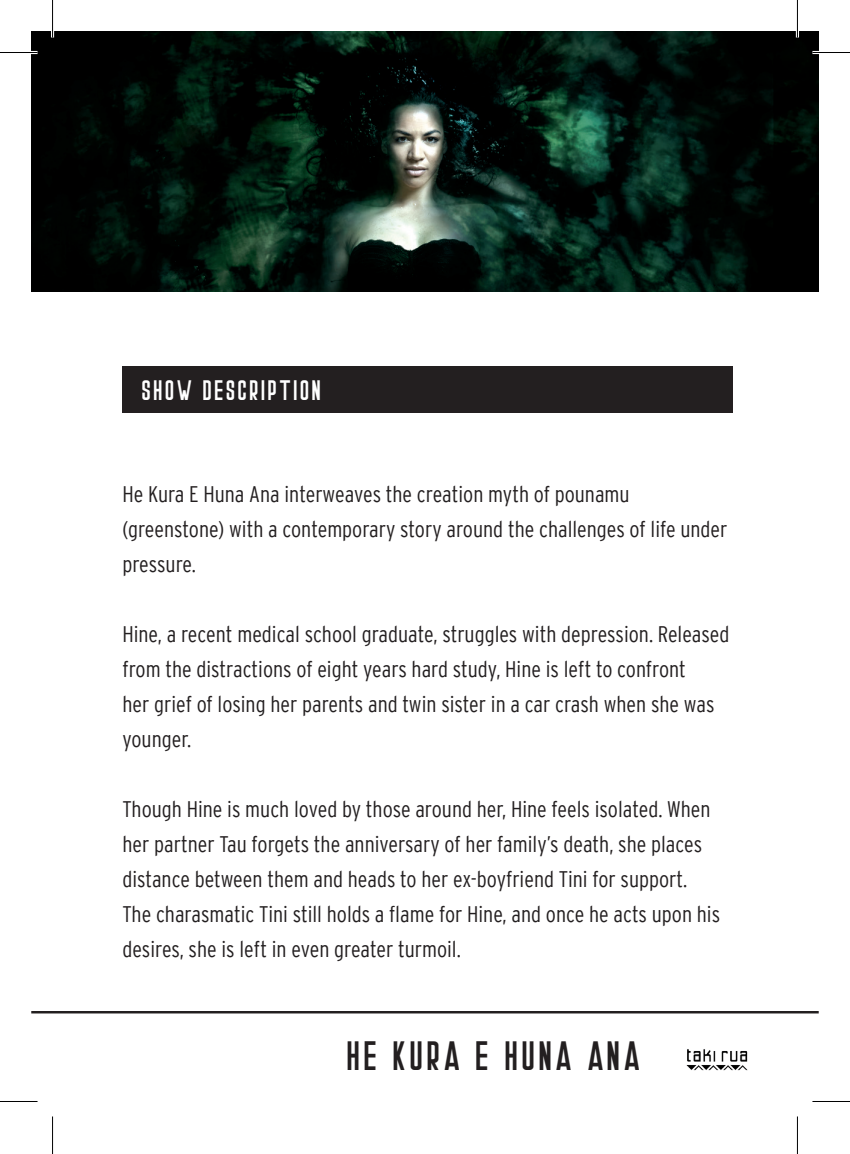
<style>
.page{position:relative;width:850px;height:1154px;background:#fff}
.page>*{position:absolute;margin:0;border:0;box-sizing:border-box;transform-origin:0 0}
.t1{font:40px "Stockport";color:#231f20}
.t2{font:27.5px "Stockport";color:#fff}
.t3{font:300 condensed 22.5px/35px "Interstate";color:#231f20}
</style>
<div class="page">
<hr style="left:31px;top:1011px;width:787px;height:2px;background:#231f20">
<img style="left:686px;top:1049px;width:62px;height:22px">
<div style="left:122px;top:366px;width:610px;height:47px;background:#231f20"></div>
<img style="left:31px;top:31px;width:787px;height:261px">
<hr style="left:0;top:51px;width:38px;height:3px;background:#fff">
<hr style="left:812px;top:51px;width:37px;height:3px;background:#fff">
<hr style="left:51px;top:0;width:3px;height:38px;background:#fff">
<hr style="left:795px;top:0;width:3px;height:38px;background:#fff">
<hr style="left:0;top:52px;width:38px;height:1px;background:#000">
<hr style="left:812px;top:52px;width:37px;height:1px;background:#000">
<hr style="left:0;top:1101px;width:38px;height:1px;background:#000">
<hr style="left:812px;top:1101px;width:37px;height:1px;background:#000">
<hr style="left:52px;top:0;width:1px;height:38px;background:#000">
<hr style="left:52px;top:1116px;width:1px;height:38px;background:#000">
<hr style="left:796px;top:0;width:1px;height:38px;background:#000">
<hr style="left:796px;top:1116px;width:1px;height:38px;background:#000">
<p class="t2" style="left:142px;top:374px;width:183px">SHOW DESCRIPTION</p>
<p class="t3" style="left:122px;top:477px;width:606px">He Kura E Huna Ana interweaves the creation myth of pounamu (greenstone) with a contemporary story around the challenges of life under pressure.</p>
<p class="t3" style="left:122px;top:617px;width:608px">Hine, a recent medical school graduate, struggles with depression. Released from the distractions of eight years hard study, Hine is left to confront<br>her grief of losing her parents and twin sister in a car crash when she was younger.</p>
<p class="t3" style="left:122px;top:792px;width:599px">Though Hine is much loved by those around her, Hine feels isolated. When her partner Tau forgets the anniversary of her family’s death, she places distance between them and heads to her ex-boyfriend Tini for support.<br>The charasmatic Tini still holds a flame for Hine, and once he acts upon his desires, she is left in even greater turmoil.</p>
<p class="t1" style="left:347px;top:1033px;width:298px">HE KURA E HUNA ANA</p>
</div>
